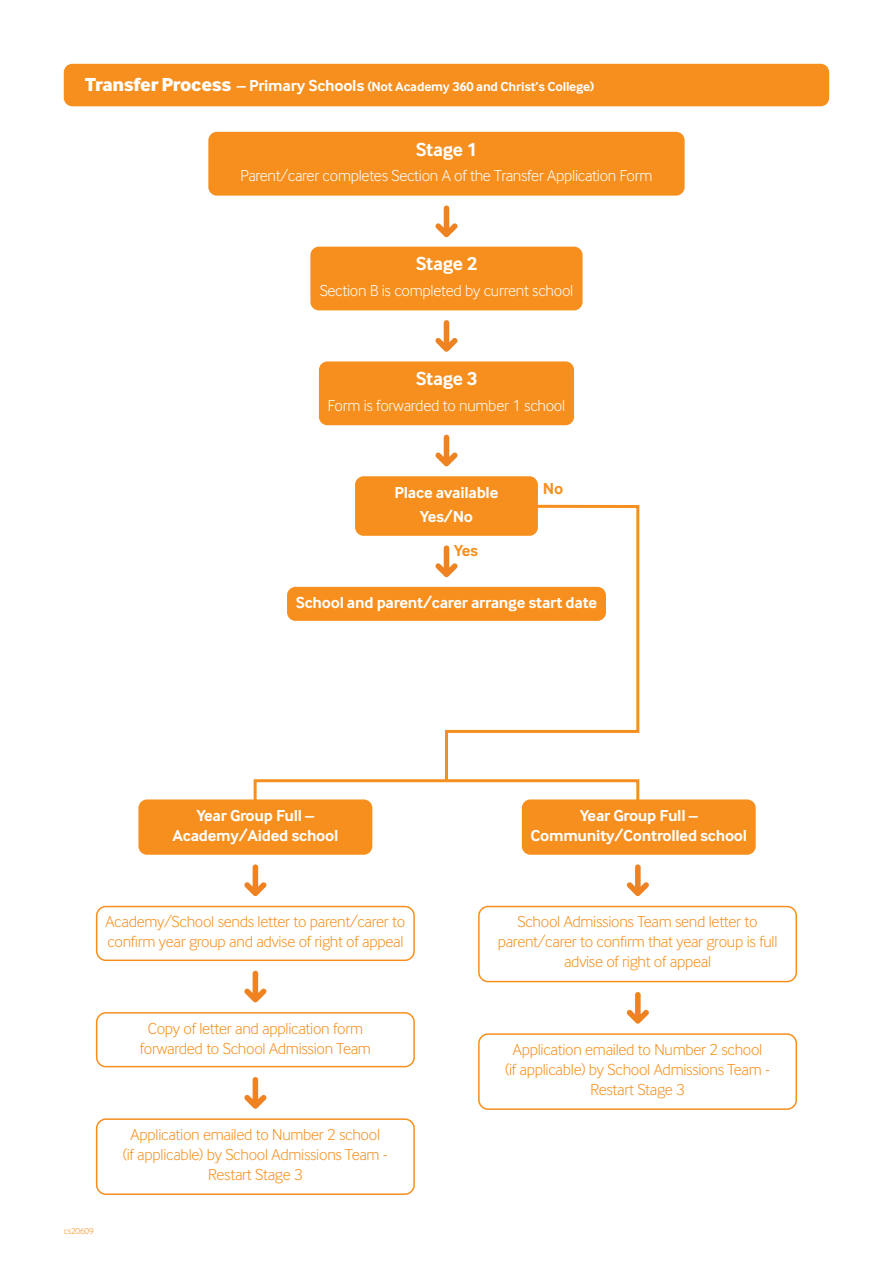
<style>
.page{position:relative;width:893px;height:1263px;background:#fff}
.page>*{position:absolute;margin:0;border:0;box-sizing:border-box;transform-origin:0 0}
.t1{font:700 19.5px "Inter Face Da Ma";letter-spacing:-.015em;color:#fff}
.t2{font:16.5px/19.8px "Inter Face Da Ma Lt";letter-spacing:-.015em;color:#f68f1e;text-align:center}
.t3{font:700 16.5px/19.8px "Inter Face Da Ma";letter-spacing:-.015em;color:#fff;text-align:center}
.t4{font:16.5px "Inter Face Da Ma Lt";letter-spacing:-.015em;color:#fff}
.t5{font:700 16.5px "Inter Face Da Ma";color:#f68f1e}
.t6{font:700 13.5px "Inter Face Da Ma";letter-spacing:-.015em;color:#fff}
.t7{font:9px "Inter Face Da Ma Lt";letter-spacing:-.015em;color:#f68f1e}
.s1{font-family:"Inter Face Da Ma Lt";font-size:19.5px}
.s2{font-size:16.5px}
</style>
<div class="page">
<div style="left:254px;top:779px;width:385px;height:50px;border:3px solid #f68f1e"></div>
<svg style="left:443px;top:504px;width:197px;height:281px"></svg>
<div style="left:208px;top:132px;width:477px;height:64px;background:#f68f1e;border-radius:9px"></div>
<div style="left:310px;top:247px;width:273px;height:63px;background:#f68f1e;border-radius:9px"></div>
<div style="left:319px;top:361px;width:255px;height:64px;background:#f68f1e;border-radius:9px"></div>
<div style="left:355px;top:476px;width:183px;height:60px;background:#f68f1e;border-radius:9px"></div>
<div style="left:287px;top:587px;width:319px;height:34px;background:#f68f1e;border-radius:9px"></div>
<div style="left:138px;top:799px;width:234px;height:56px;background:#f68f1e;border-radius:9px"></div>
<div style="left:522px;top:799px;width:234px;height:56px;background:#f68f1e;border-radius:9px"></div>
<svg style="left:96px;top:906px;width:319px;height:55px"></svg>
<svg style="left:96px;top:1012px;width:319px;height:55px"></svg>
<svg style="left:478px;top:906px;width:319px;height:76px"></svg>
<svg style="left:96px;top:1118px;width:319px;height:77px"></svg>
<svg style="left:478px;top:1033px;width:319px;height:77px"></svg>
<svg style="left:435px;top:206px;width:22px;height:31px"></svg>
<svg style="left:435px;top:320px;width:22px;height:32px"></svg>
<svg style="left:435px;top:435px;width:22px;height:31px"></svg>
<svg style="left:435px;top:545px;width:22px;height:32px"></svg>
<svg style="left:244px;top:864px;width:22px;height:32px"></svg>
<svg style="left:627px;top:864px;width:22px;height:32px"></svg>
<svg style="left:244px;top:971px;width:22px;height:31px"></svg>
<svg style="left:244px;top:1077px;width:22px;height:32px"></svg>
<svg style="left:627px;top:992px;width:22px;height:32px"></svg>
<div style="left:64px;top:64px;width:765px;height:42px;background:#f68f1e;border-radius:9px"></div>
<p class="t6" style="left:85px;top:82px;width:511px"><span class="s1">Transfer Process</span> <span class="s2">– Primary Schools</span> (Not Academy 360 and Christ’s College)</p>
<p class="t1" style="left:416px;top:143px;width:63px">Stage 1</p>
<p class="t4" style="left:241px;top:170px;width:413px">Parent/carer completes Section A of the Transfer Application Form</p>
<p class="t1" style="left:416px;top:257px;width:63px">Stage 2</p>
<p class="t4" style="left:320px;top:285px;width:255px">Section B is completed by current school</p>
<p class="t1" style="left:416px;top:372px;width:63px">Stage 3</p>
<p class="t4" style="left:328px;top:400px;width:239px">Form is forwarded to number 1 school</p>
<p class="t3" style="left:395px;top:482px;width:105px;line-height:24px">Place available<br>Yes/No</p>
<p class="t5" style="left:454px;top:545px;width:26px">Yes</p>
<p class="t5" style="left:543px;top:483px;width:22px">No</p>
<p class="t3" style="left:296px;top:594px;width:303px">School and parent/carer arrange start date</p>
<p class="t3" style="left:172px;top:807px;width:168px">Year Group Full –<br>Academy/Aided school</p>
<p class="t3" style="left:530px;top:807px;width:218px">Year Group Full –<br>Community/Controlled school</p>
<p class="t2" style="left:105px;top:914px;width:301px;text-align:left">Academy/School sends letter to parent/carer to confirm year group and advise of right of appeal</p>
<p class="t2" style="left:140px;top:1020px;width:233px">Copy of letter and application form forwarded to School Admission Team</p>
<p class="t7" style="left:64px;top:1228px;width:31px">cs20609</p>
<p class="t2" style="left:123px;top:1126px;width:266px">Application emailed to Number 2 school<br>(if applicable) by School Admissions Team -<br>Restart Stage 3</p>
<p class="t2" style="left:498px;top:914px;width:281px">School Admissions Team send letter to parent/carer to confirm that year group is full advise of right of appeal</p>
<p class="t2" style="left:505px;top:1041px;width:266px">Application emailed to Number 2 school<br>(if applicable) by School Admissions Team -<br>Restart Stage 3</p>
</div>
